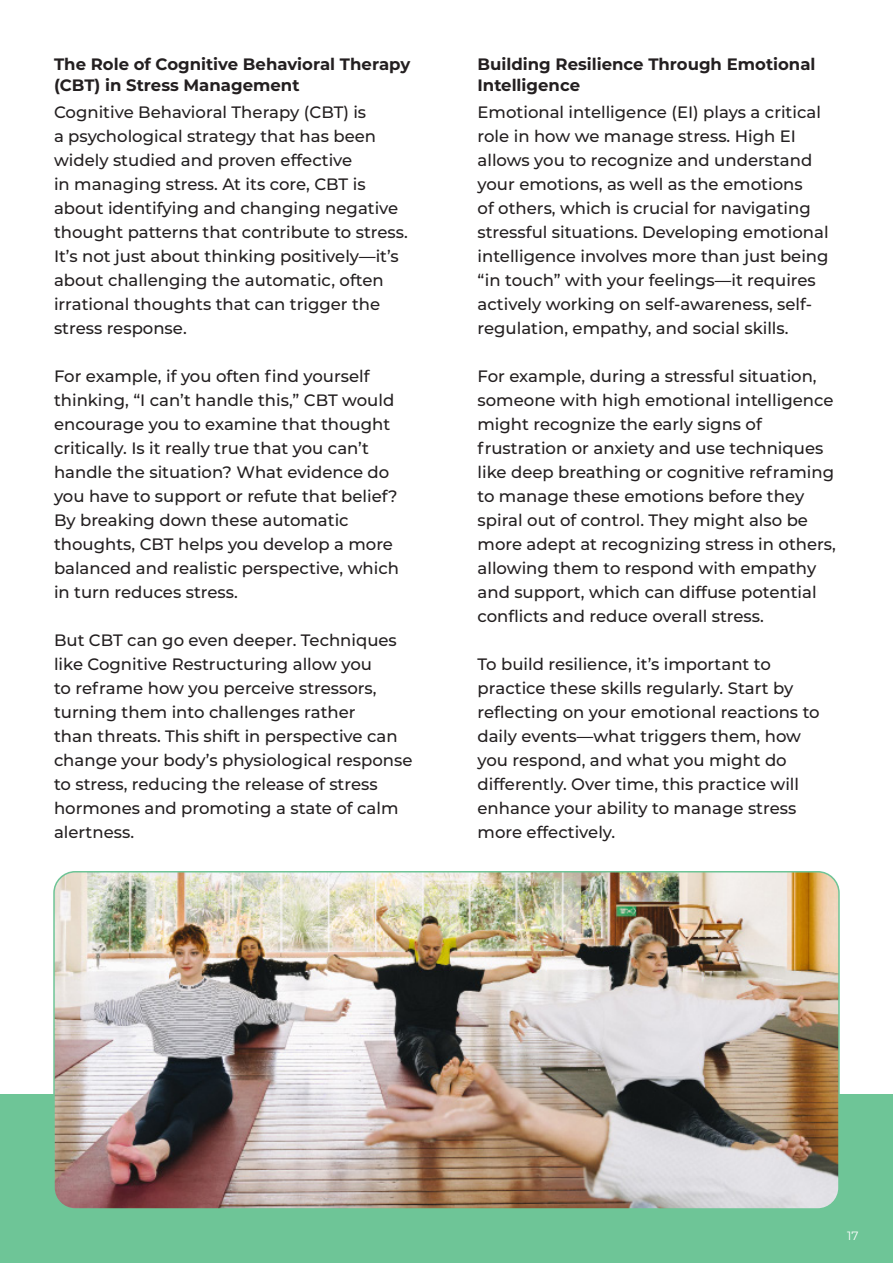
<style>
.page{position:relative;width:893px;height:1263px;background:#fff}
.page>*{position:absolute;margin:0;border:0;box-sizing:border-box;transform-origin:0 0}
.t1{font:500 16.5px/24px "Montserrat";color:#231f20}
.t2{font:700 16.5px/21px "Montserrat";color:#231f20}
.t3{font:12px "Montserrat";color:#fff}
</style>
<div class="page">
<div style="left:0;top:1094px;width:893px;height:169px;background:#6ec597"></div>
<img style="left:56px;top:874px;width:781px;height:333px">
<div style="left:53px;top:871px;width:787px;height:339px;border:2px solid #6ec597;border-radius:21px"></div>
<p class="t2" style="left:54px;top:53px;width:358px">The Role of Cognitive Behavioral Therapy (CBT) in Stress Management</p>
<p class="t1" style="left:54px;top:99px;width:355px">Cognitive Behavioral Therapy (CBT) is<br>a psychological strategy that has been widely studied and proven effective<br>in managing stress. At its core, CBT is about identifying and changing negative thought patterns that contribute to stress.<br>It’s not just about thinking positively—it’s about challenging the automatic, often irrational thoughts that can trigger the stress response.</p>
<p class="t1" style="left:54px;top:363px;width:346px">For example, if you often find yourself thinking, “I can’t handle this,” CBT would encourage you to examine that thought critically. Is it really true that you can’t handle the situation? What evidence do you have to support or refute that belief?<br>By breaking down these automatic thoughts, CBT helps you develop a more balanced and realistic perspective, which in turn reduces stress.</p>
<p class="t1" style="left:54px;top:627px;width:360px">But CBT can go even deeper. Techniques like Cognitive Restructuring allow you<br>to reframe how you perceive stressors, turning them into challenges rather<br>than threats. This shift in perspective can change your body’s physiological response to stress, reducing the release of stress hormones and promoting a state of calm alertness.</p>
<p class="t2" style="left:477px;top:53px;width:339px">Building Resilience Through Emotional<br>Intelligence</p>
<p class="t1" style="left:477px;top:99px;width:353px">Emotional intelligence (EI) plays a critical role in how we manage stress. High EI allows you to recognize and understand your emotions, as well as the emotions<br>of others, which is crucial for navigating stressful situations. Developing emotional intelligence involves more than just being “in touch” with your feelings—it requires actively working on self-awareness, self&shy;regulation, empathy, and social skills.</p>
<p class="t1" style="left:477px;top:363px;width:360px">For example, during a stressful situation, someone with high emotional intelligence might recognize the early signs of frustration or anxiety and use techniques like deep breathing or cognitive reframing to manage these emotions before they spiral out of control. They might also be more adept at recognizing stress in others, allowing them to respond with empathy and support, which can diffuse potential conflicts and reduce overall stress.</p>
<p class="t1" style="left:477px;top:651px;width:344px">To build resilience, it’s important to practice these skills regularly. Start by reflecting on your emotional reactions to daily events—what triggers them, how you respond, and what you might do differently. Over time, this practice will enhance your ability to manage stress more effectively.</p>
<p class="t3" style="left:847px;top:1228px;width:13px">17</p>
</div>
